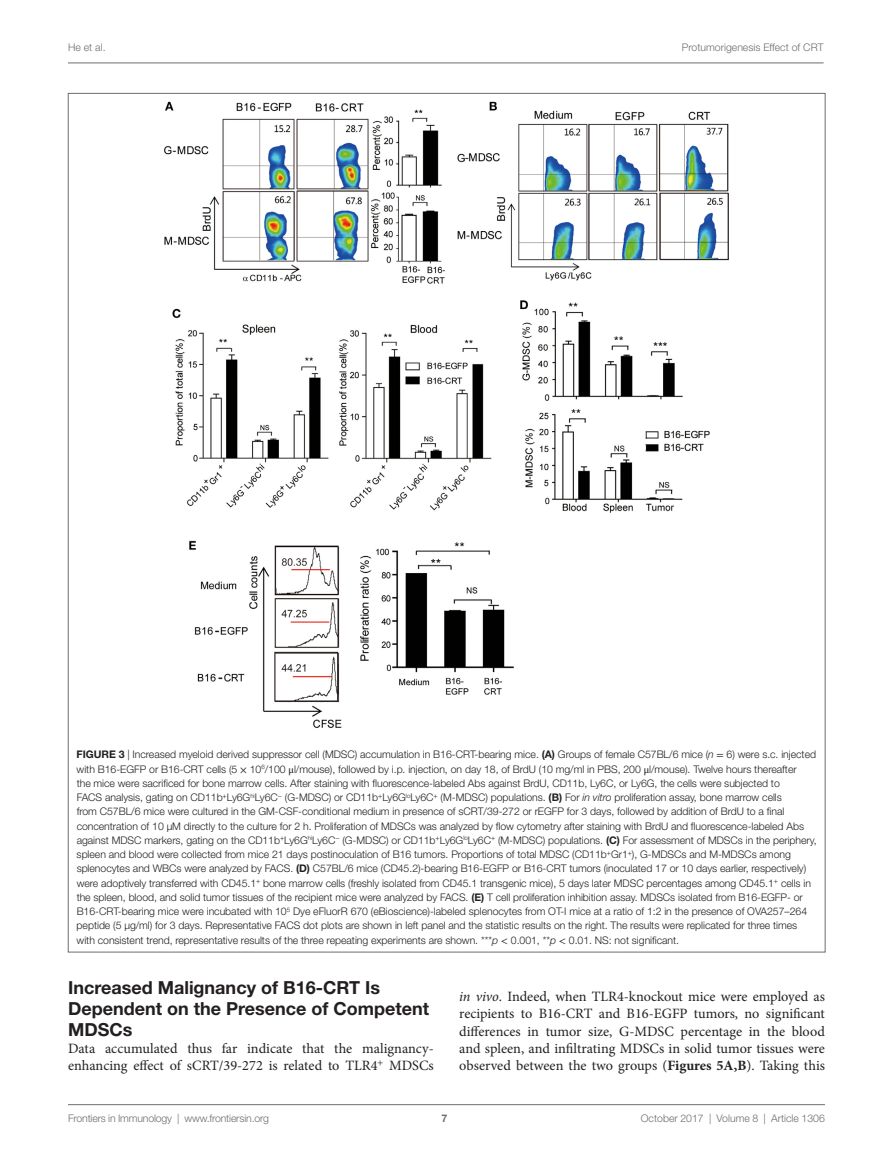
<style>
.page{position:relative;width:893px;height:1170px;background:#fff}
.page>*{position:absolute;margin:0;border:0;box-sizing:border-box;transform-origin:0 0}
.t1{font:700 18px/21px "Helvetica Neue LT Std";color:#231f20}
.t2{font:14.25px/17.2px "Minion Pro";color:#231f20}
.t3{font:300 10.5px/14.2px "Helvetica Neue LT Std";letter-spacing:-.005em;color:#231f20}
.t4{font:300 10.5px "Helvetica Neue LT Std";color:#6c6d70}
.t5{font:700 10.5px "Helvetica Neue LT Std";color:#6c6d70}
.s1{font-weight:700}
.s2{font-style:italic}
.s3{font-family:"STIX General";font-weight:400}
</style>
<div class="page">
<img style="left:164px;top:102px;width:565px;height:626px">
<hr style="left:68px;top:1104px;width:757px;height:1px;background:#6c6d70">
<hr style="left:68px;top:63px;width:755px;height:1px;background:#6c6d70">
<p class="t4" style="left:68px;top:41px;width:39px">He et al.</p>
<p class="t4" style="left:682px;top:41px;width:143px">Protumorigenesis Effect of CRT</p>
<p class="t3" style="left:77px;top:747px;width:741px"><span class="s1">Figure 3</span> | Increased myeloid derived suppressor cell (MDSC) accumulation in B16-CRT-bearing mice. <span class="s1">(A)</span> Groups of female C57BL/6 mice (<span class="s2">n</span> <span class="s3">=</span> 6) were s.c. injected with B16-EGFP or B16-CRT cells (5 <span class="s3">×</span> 10<sup>6</sup>/100 <span class="s3">μ</span>l/mouse), followed by i.p. injection, on day 18, of BrdU (10 mg/ml in PBS, 200 <span class="s3">μ</span>l/mouse). Twelve hours thereafter<br>the mice were sacrificed for bone marrow cells. After staining with fluorescence-labeled Abs against BrdU, CD11b, Ly6C, or Ly6G, the cells were subjected to<br>FACS analysis, gating on CD11b<sup>+</sup>Ly6G<sup>hi</sup>Ly6C<sup>−</sup> (G-MDSC) or CD11b<sup>+</sup>Ly6G<sup>lo</sup>Ly6C<sup>+</sup> (M-MDSC) populations. <span class="s1">(B)</span> For <span class="s2">in vitro</span> proliferation assay, bone marrow cells<br>from C57BL/6 mice were cultured in the GM-CSF-conditional medium in presence of sCRT/39-272 or rEGFP for 3 days, followed by addition of BrdU to a final concentration of 10 µM directly to the culture for 2 h. Proliferation of MDSCs was analyzed by flow cytometry after staining with BrdU and fluorescence-labeled Abs against MDSC markers, gating on the CD11b<sup>+</sup>Ly6G<sup>hi</sup>Ly6C<sup>−</sup> (G-MDSC) or CD11b<sup>+</sup>Ly6G<sup>lo</sup>Ly6C<sup>+</sup> (M-MDSC) populations. <span class="s1">(C)</span> For assessment of MDSCs in the periphery, spleen and blood were collected from mice 21 days postinoculation of B16 tumors. Proportions of total MDSC (CD11b<sup>+</sup>Gr1<sup>+</sup>), G-MDSCs and M-MDSCs among splenocytes and WBCs were analyzed by FACS. <span class="s1">(D)</span> C57BL/6 mice (CD45.2)-bearing B16-EGFP or B16-CRT tumors (inoculated 17 or 10 days earlier, respectively) were adoptively transferred with CD45.1<sup>+</sup> bone marrow cells (freshly isolated from CD45.1 transgenic mice), 5 days later MDSC percentages among CD45.1<sup>+</sup> cells in the spleen, blood, and solid tumor tissues of the recipient mice were analyzed by FACS. <span class="s1">(E)</span> T cell proliferation inhibition assay. MDSCs isolated from B16-EGFP- or B16-CRT-bearing mice were incubated with 10<sup>5</sup> Dye eFluorR 670 (eBioscience)-labeled splenocytes from OT-I mice at a ratio of 1:2 in the presence of OVA257–264 peptide (5 µg/ml) for 3 days. Representative FACS dot plots are shown in left panel and the statistic results on the right. The results were replicated for three times with consistent trend, representative results of the three repeating experiments are shown. ***<span class="s2">p</span> <span class="s3">&lt;</span> 0.001, **<span class="s2">p</span> <span class="s3">&lt;</span> 0.01. NS: not significant.</p>
<h1 class="t1" style="left:68px;top:976px;width:363px">Increased Malignancy of B16-CRT Is<br>Dependent on the Presence of Competent<br>MDSCs</h1>
<h2 class="t2" style="left:68px;top:1039px;width:367px">Data accumulated thus far indicate that the malignancy&shy;enhancing effect of sCRT/39-272 is related to TLR4<sup>+</sup> MDSCs</h2>
<p class="t2" style="left:459px;top:987px;width:367px;text-align:justify"><span class="s2">in vivo</span>. Indeed, when TLR4-knockout mice were employed as recipients to B16-CRT and B16-EGFP tumors, no significant differences in tumor size, G-MDSC percentage in the blood and spleen, and infiltrating MDSCs in solid tumor tissues were observed between the two groups (<span class="s1">Figures 5A,B</span>). Taking this</p>
<p class="t4" style="left:68px;top:1111px;width:203px">Frontiers in Immunology | www.frontiersin.org</p>
<p class="t4" style="left:641px;top:1111px;width:186px">October 2017 | Volume 8 | Article 1306</p>
<p class="t5" style="left:441px;top:1111px;width:7px">7</p>
</div>
